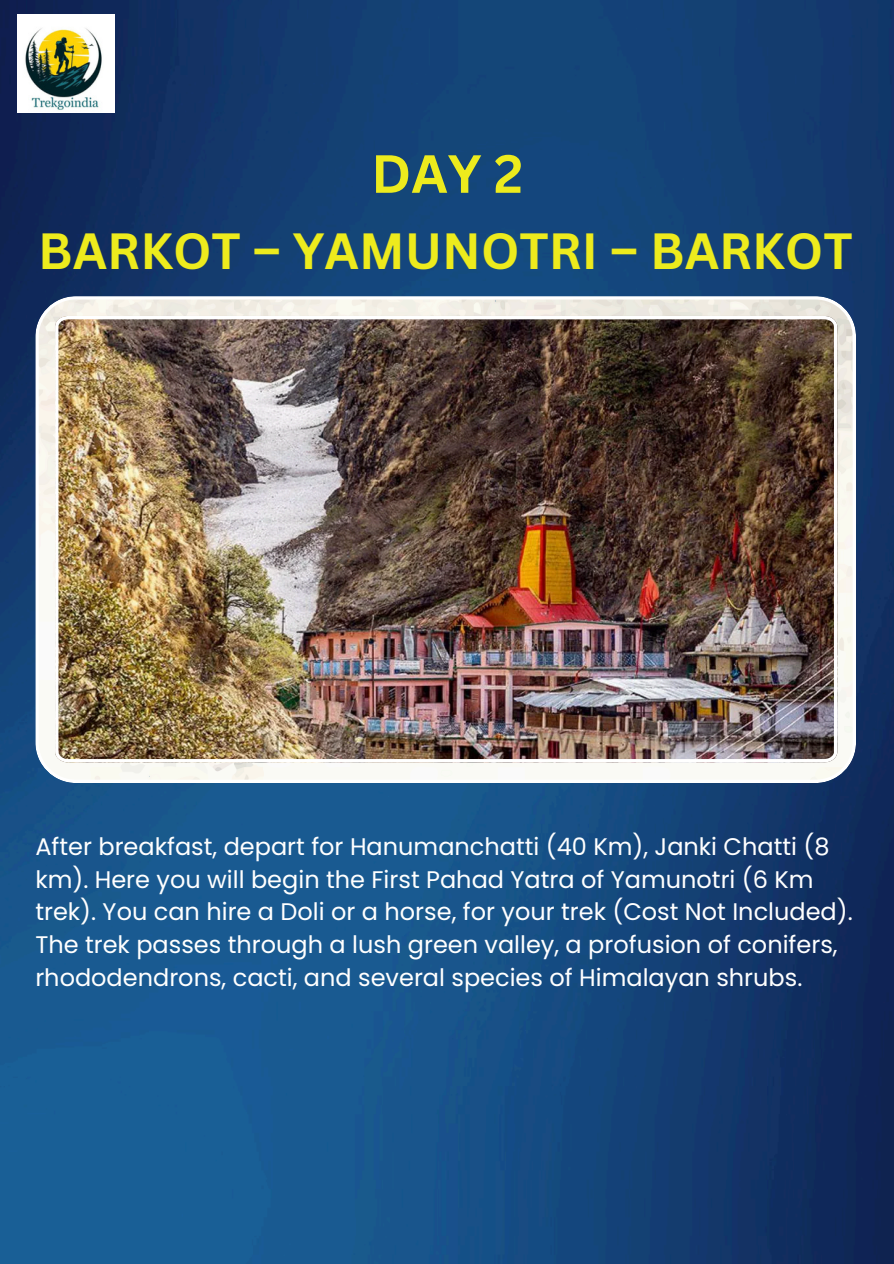
<style>
.page{position:relative;width:894px;height:1264px;background:#fff}
.page>*{position:absolute;margin:0;border:0;box-sizing:border-box;transform-origin:0 0}
.t1{font:700 52.5px "Canva Sans";color:#edeb1d}
.t2{font:700 49.5px "Canva Sans";color:#edeb1d}
.t3{font:24px/32.7px "Poppins";color:#fff}
</style>
<div class="page">
<img style="left:0;top:0;width:893px;height:1263px">
<img style="left:18px;top:14px;width:97px;height:98px">
<svg style="left:35px;top:296px;width:820px;height:487px"></svg>
<img style="left:55px;top:316px;width:782px;height:446px">
<h1 class="t1" style="left:371px;top:137px;width:153px">DAY 2</h1>
<p class="t2" style="left:38px;top:216px;width:815px">BARKOT – YAMUNOTRI – BARKOT</p>
<p class="t3" style="left:35px;top:830px;width:818px">After breakfast, depart for Hanumanchatti (40 Km), Janki Chatti (8 km). Here you will begin the First Pahad Yatra of Yamunotri (6 Km trek). You can hire a Doli or a horse, for your trek (Cost Not Included).<br>The trek passes through a lush green valley, a profusion of conifers, rhododendrons, cacti, and several species of Himalayan shrubs.</p>
</div>
